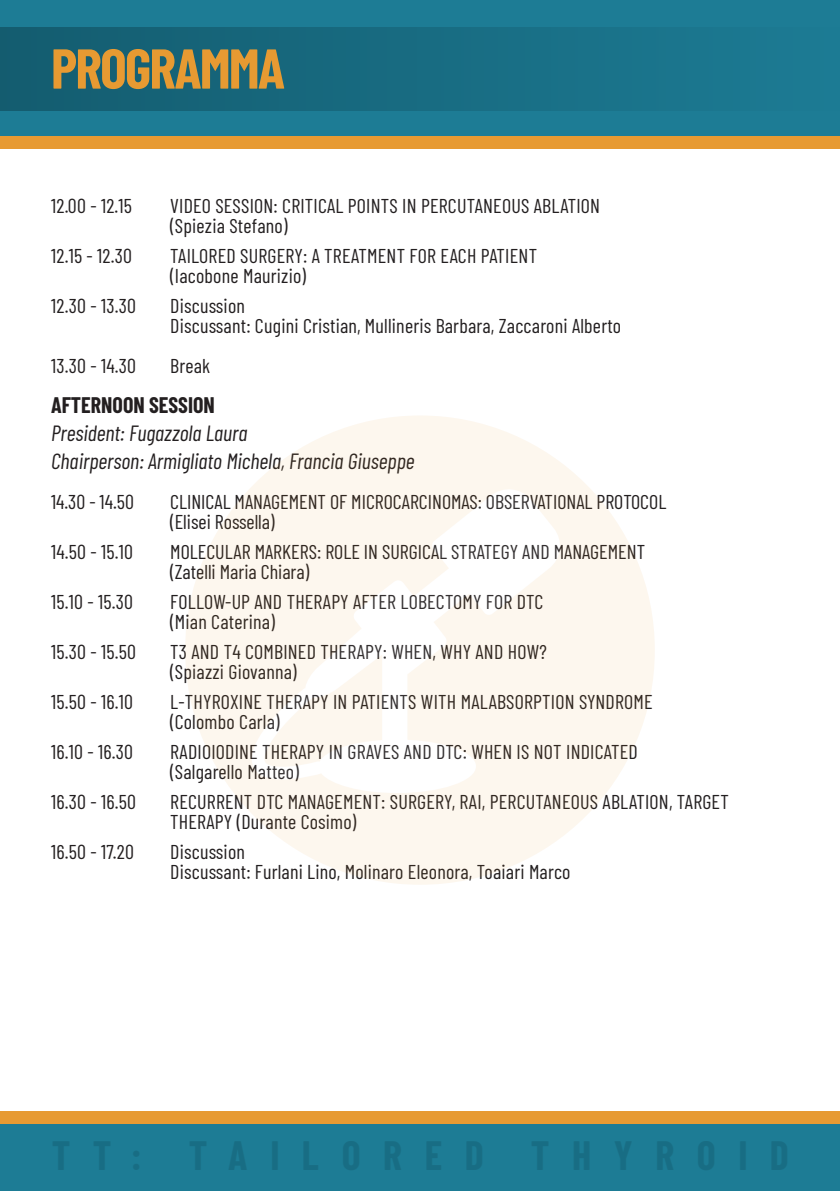
<style>
.page{position:relative;width:840px;height:1191px;background:#fff}
.page>*{position:absolute;margin:0;border:0;box-sizing:border-box;transform-origin:0 0}
.t1{font:700 56px "Barlow Condensed";letter-spacing:-.03em;color:#e79a32}
.t2{font:italic 22px "Barlow Condensed";color:#231f20}
.t3{font:700 22px "Barlow Condensed";color:#231f20}
.t4{font:20px/20px "Barlow Condensed";letter-spacing:.01em;color:#231f20}
</style>
<div class="page">
<div style="left:0;top:0;width:839px;height:137px;background:#1d7c95"></div>
<div style="left:0;top:27px;width:839px;height:84px;background:linear-gradient(to right,#145c6f,#1c7b94)"></div>
<div style="left:0;top:137px;width:839px;height:12px;background:#e79a32"></div>
<div style="left:0;top:1111px;width:839px;height:80px;background:#1d7c95"></div>
<div style="left:0;top:1111px;width:839px;height:12px;background:#e79a32"></div>
<div style="left:185px;top:415px;width:469px;height:469px;background:#fdf7ee;border-radius:50%"></div>
<svg style="left:252px;top:489px;width:308px;height:304px"></svg>
<p class="t1" style="left:51px;top:29px;width:235px">PROGRAMMA</p>
<p class="t4" style="left:51px;top:194px;width:82px">12.00 - 12.15</p>
<p class="t4" style="left:170px;top:194px;width:431px">VIDEO SESSION: CRITICAL POINTS IN PERCUTANEOUS ABLATION</p>
<p class="t4" style="left:170px;top:214px;width:119px">(Spiezia Stefano)</p>
<p class="t4" style="left:51px;top:244px;width:82px">12.15 - 12.30</p>
<p class="t4" style="left:170px;top:244px;width:368px">TAILORED SURGERY: A TREATMENT FOR EACH PATIENT</p>
<p class="t4" style="left:170px;top:264px;width:137px">(Iacobone Maurizio)</p>
<p class="t4" style="left:51px;top:294px;width:86px">12.30 - 13.30</p>
<p class="t4" style="left:170px;top:294px;width:76px">Discussion</p>
<p class="t4" style="left:170px;top:314px;width:452px">Discussant: Cugini Cristian, Mullineris Barbara, Zaccaroni Alberto</p>
<p class="t4" style="left:51px;top:354px;width:87px">13.30 - 14.30</p>
<p class="t4" style="left:170px;top:354px;width:41px">Break</p>
<p class="t3" style="left:51px;top:389px;width:165px">AFTERNOON SESSION</p>
<p class="t2" style="left:51px;top:417px;width:198px">President: Fugazzola Laura</p>
<p class="t2" style="left:51px;top:445px;width:365px">Chairperson: Armigliato Michela, Francia Giuseppe</p>
<p class="t4" style="left:51px;top:490px;width:84px">14.30 - 14.50</p>
<p class="t4" style="left:170px;top:490px;width:497px">CLINICAL MANAGEMENT OF MICROCARCINOMAS: OBSERVATIONAL PROTOCOL</p>
<p class="t4" style="left:170px;top:510px;width:106px">(Elisei Rossella)</p>
<p class="t4" style="left:51px;top:540px;width:84px">14.50 - 15.10</p>
<p class="t4" style="left:170px;top:540px;width:476px">MOLECULAR MARKERS: ROLE IN SURGICAL STRATEGY AND MANAGEMENT</p>
<p class="t4" style="left:170px;top:560px;width:140px">(Zatelli Maria Chiara)</p>
<p class="t4" style="left:51px;top:590px;width:83px">15.10 - 15.30</p>
<p class="t4" style="left:170px;top:590px;width:374px">FOLLOW-UP AND THERAPY AFTER LOBECTOMY FOR DTC</p>
<p class="t4" style="left:170px;top:610px;width:106px">(Mian Caterina)</p>
<p class="t4" style="left:51px;top:640px;width:86px">15.30 - 15.50</p>
<p class="t4" style="left:170px;top:640px;width:378px">T3 AND T4 COMBINED THERAPY: WHEN, WHY AND HOW?</p>
<p class="t4" style="left:170px;top:660px;width:128px">(Spiazzi Giovanna)</p>
<p class="t4" style="left:51px;top:690px;width:83px">15.50 - 16.10</p>
<p class="t4" style="left:170px;top:690px;width:483px">L-THYROXINE THERAPY IN PATIENTS WITH MALABSORPTION SYNDROME</p>
<p class="t4" style="left:170px;top:710px;width:111px">(Colombo Carla)</p>
<p class="t4" style="left:51px;top:740px;width:83px">16.10 - 16.30</p>
<p class="t4" style="left:170px;top:740px;width:469px">RADIOIODINE THERAPY IN GRAVES AND DTC: WHEN IS NOT INDICATED</p>
<p class="t4" style="left:170px;top:760px;width:130px">(Salgarello Matteo)</p>
<p class="t4" style="left:51px;top:790px;width:87px">16.30 - 16.50</p>
<p class="t4" style="left:170px;top:790px;width:560px">RECURRENT DTC MANAGEMENT: SURGERY, RAI, PERCUTANEOUS ABLATION, TARGET<br>THERAPY (Durante Cosimo)</p>
<p class="t4" style="left:51px;top:840px;width:84px">16.50 - 17.20</p>
<p class="t4" style="left:170px;top:840px;width:76px">Discussion</p>
<p class="t4" style="left:170px;top:860px;width:401px">Discussant: Furlani Lino, Molinaro Eleonora, Toaiari Marco</p>
</div>
